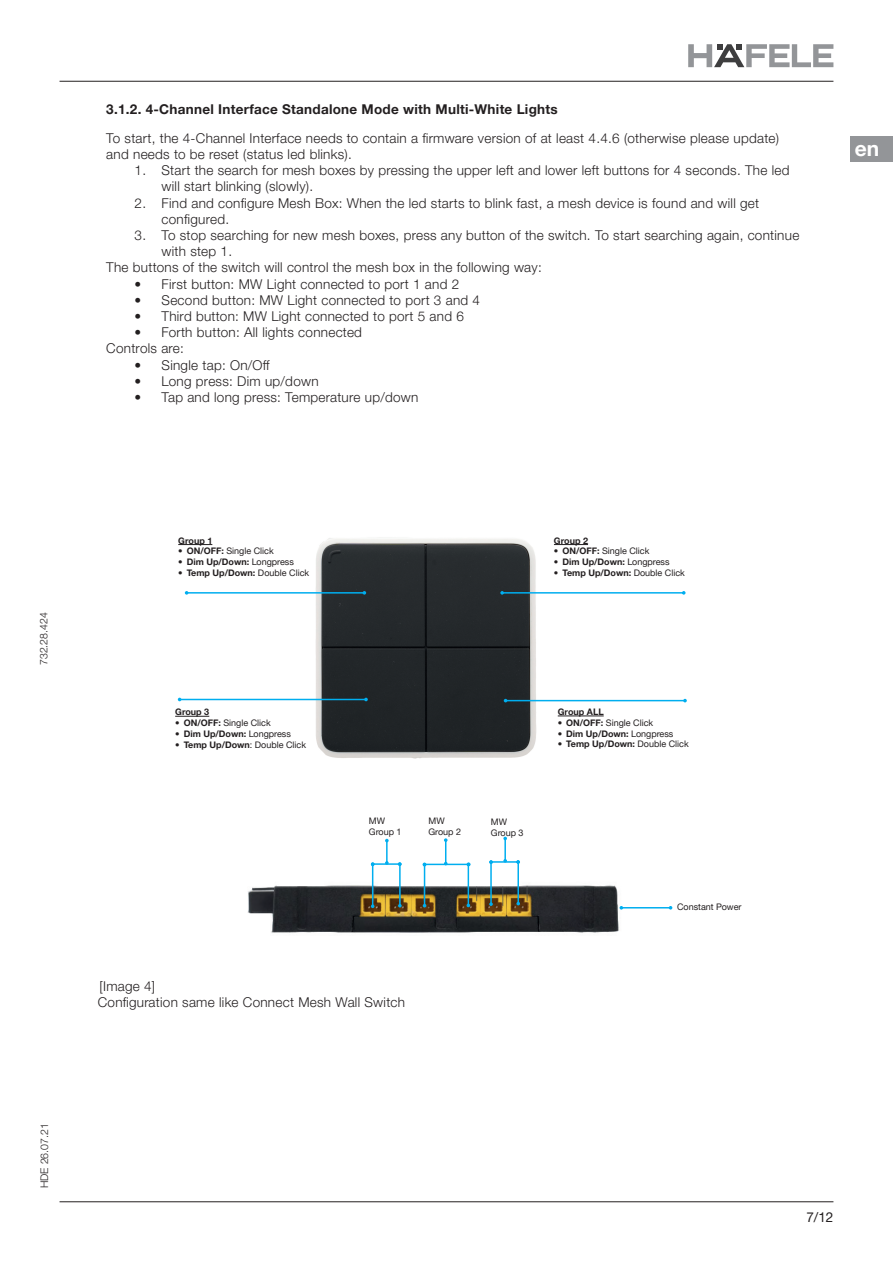
<style>
.page{position:relative;width:893px;height:1263px;background:#fff}
.page>*{position:absolute;margin:0;border:0;box-sizing:border-box;transform-origin:0 0}
.t1{font:700 21px "Helvetica Neue LTW1 G";color:#fff}
.t2{font:300 13.5px/16.2px "Helvetica Neue LTW1 G";letter-spacing:.02em;color:#231f20}
.t3{font:700 13.5px "Helvetica Neue LTW1 G";letter-spacing:.02em;color:#231f20}
.t4{font:13.5px "Helvetica Neue LTW1 G";color:#231f20}
.t5{font:300 10.5px "Helvetica Neue LTW1 G";color:#231f20}
.t6{font:700 9px "Helvetica Neue LTW1 G";color:#231f20}
.t7{font:9px/10.8px "Helvetica Neue LTW1 G";color:#231f20}
.s1{font-weight:700}
.s2{font-weight:400}
</style>
<div class="page">
<hr style="left:60px;top:1201px;width:773px;height:1px;background:#231f20">
<hr style="left:60px;top:81px;width:773px;height:1px;background:#231f20">
<svg style="left:688px;top:44px;width:145px;height:23px"></svg>
<div style="left:850px;top:136px;width:43px;height:26px;background:#939598"></div>
<img style="left:175px;top:537px;width:511px;height:222px">
<hr style="left:175px;top:716px;width:34px;height:1px;background:#231f20">
<hr style="left:180px;top:699px;width:186px;height:1px;background:#00aeef">
<img style="left:247px;top:836px;width:426px;height:97px">
<hr style="left:506px;top:700px;width:179px;height:1px;background:#00aeef">
<hr style="left:187px;top:592px;width:177px;height:2px;background:#00aeef">
<hr style="left:502px;top:592px;width:182px;height:2px;background:#00aeef">
<svg style="left:500px;top:591px;width:4px;height:4px"></svg>
<hr style="left:178px;top:544px;width:34px;height:1px;background:#231f20">
<hr style="left:554px;top:544px;width:34px;height:1px;background:#231f20">
<hr style="left:558px;top:716px;width:46px;height:1px;background:#231f20">
<hr style="left:621px;top:907px;width:50px;height:1px;background:#00aeef">
<hr style="left:399px;top:864px;width:2px;height:42px;background:#00aeef">
<hr style="left:372px;top:864px;width:1px;height:42px;background:#00aeef">
<hr style="left:373px;top:863px;width:27px;height:2px;background:#00aeef">
<hr style="left:386px;top:840px;width:2px;height:23px;background:#00aeef">
<hr style="left:468px;top:864px;width:1px;height:41px;background:#00aeef">
<hr style="left:424px;top:865px;width:1px;height:41px;background:#00aeef">
<hr style="left:424px;top:864px;width:45px;height:1px;background:#00aeef">
<svg style="left:467px;top:862px;width:4px;height:4px"></svg>
<svg style="left:444px;top:838px;width:4px;height:26px"></svg>
<hr style="left:517px;top:862px;width:2px;height:42px;background:#00aeef">
<hr style="left:490px;top:862px;width:2px;height:42px;background:#00aeef">
<svg style="left:489px;top:902px;width:4px;height:4px"></svg>
<hr style="left:491px;top:861px;width:27px;height:2px;background:#00aeef">
<hr style="left:504px;top:838px;width:2px;height:23px;background:#00aeef">
<p class="t3" style="left:106px;top:101px;width:453px">3.1.2. 4-Channel Interface Standalone Mode with Multi-White Lights</p>
<p class="t2" style="left:106px;top:130px;width:674px">To start, the 4-Channel Interface needs to contain a firmware version of at least 4.4.6 (otherwise please update) and needs to be reset (status led blinks).</p>
<p class="t2" style="left:162px;top:162px;width:629px;text-indent:-27px">1. Start the search for mesh boxes by pressing the upper left and lower left buttons for 4 seconds. The led will start blinking (slowly).</p>
<p class="t2" style="left:162px;top:195px;width:599px;text-indent:-27px">2. Find and configure Mesh Box: When the led starts to blink fast, a mesh device is found and will get configured.</p>
<p class="t2" style="left:135px;top:227px;width:666px">3. To stop searching for new mesh boxes, press any button of the switch. To start searching again, continue</p>
<p class="t2" style="left:162px;top:243px;width:72px">with step 1.</p>
<p class="t2" style="left:106px;top:259px;width:437px">The buttons of the switch will control the mesh box in the following way:</p>
<p class="t2" style="left:135px;top:276px;width:326px">• First button: MW Light connected to port 1 and 2</p>
<p class="t2" style="left:135px;top:292px;width:347px">• Second button: MW Light connected to port 3 and 4</p>
<p class="t2" style="left:135px;top:308px;width:331px">• Third button: MW Light connected to port 5 and 6</p>
<p class="t2" style="left:106px;top:324px;width:257px;text-indent:28px">• Forth button: All lights connected<br>Controls are:</p>
<p class="t2" style="left:135px;top:357px;width:137px">• Single tap: On/Off</p>
<p class="t2" style="left:135px;top:373px;width:186px">• Long press: Dim up/down</p>
<p class="t2" style="left:135px;top:389px;width:285px">• Tap and long press: Temperature up/down</p>
<h1 class="t1" style="left:855px;top:136px;width:26px">en</h1>
<p class="t5" style="left:37px;top:665px;width:54px;rotate:-90deg">732.28.424</p>
<p class="t5" style="left:38px;top:1188px;width:66px;rotate:-90deg">HDE 26.07.21</p>
<p class="t6" style="left:178px;top:535px;width:36px">Group 1</p>
<p class="t7" style="left:178px;top:546px;width:97px"><span class="s1">• ON/OFF:</span> Single Click</p>
<p class="t6" style="left:178px;top:556px;width:117px">• Dim Up/Down: <span class="s2">Longpress</span></p>
<p class="t6" style="left:178px;top:567px;width:132px">• Temp Up/Down: <span class="s2">Double Click</span></p>
<p class="t6" style="left:554px;top:535px;width:36px">Group 2</p>
<p class="t7" style="left:554px;top:546px;width:97px"><span class="s1">• ON/OFF:</span> Single Click</p>
<p class="t6" style="left:554px;top:556px;width:117px">• Dim Up/Down: <span class="s2">Longpress</span></p>
<p class="t6" style="left:554px;top:567px;width:132px">• Temp Up/Down: <span class="s2">Double Click</span></p>
<p class="t6" style="left:175px;top:707px;width:36px">Group 3</p>
<p class="t7" style="left:175px;top:717px;width:97px"><span class="s1">• ON/OFF:</span> Single Click</p>
<p class="t6" style="left:175px;top:728px;width:117px">• Dim Up/Down: <span class="s2">Longpress</span></p>
<p class="t6" style="left:175px;top:739px;width:132px">• Temp Up/Down<span class="s2">: Double Click</span></p>
<p class="t7" style="left:369px;top:816px;width:34px">MW<br>Group 1</p>
<p class="t7" style="left:428px;top:816px;width:34px">MW<br>Group 2</p>
<p class="t7" style="left:491px;top:816px;width:34px">MW<br>Group 3</p>
<p class="t2" style="left:98px;top:977px;width:309px">[Image 4]<br>Configuration same like Connect Mesh Wall Switch</p>
<p class="t6" style="left:558px;top:706px;width:47px">Group ALL</p>
<p class="t7" style="left:558px;top:717px;width:97px"><span class="s1">• ON/OFF:</span> Single Click</p>
<p class="t6" style="left:558px;top:728px;width:117px">• Dim Up/Down: <span class="s2">Longpress</span></p>
<p class="t6" style="left:558px;top:739px;width:132px">• Temp Up/Down: <span class="s2">Double Click</span></p>
<p class="t7" style="left:677px;top:901px;width:66px">Constant Power</p>
<p class="t4" style="left:806px;top:1208px;width:29px">7/12</p>
</div>
